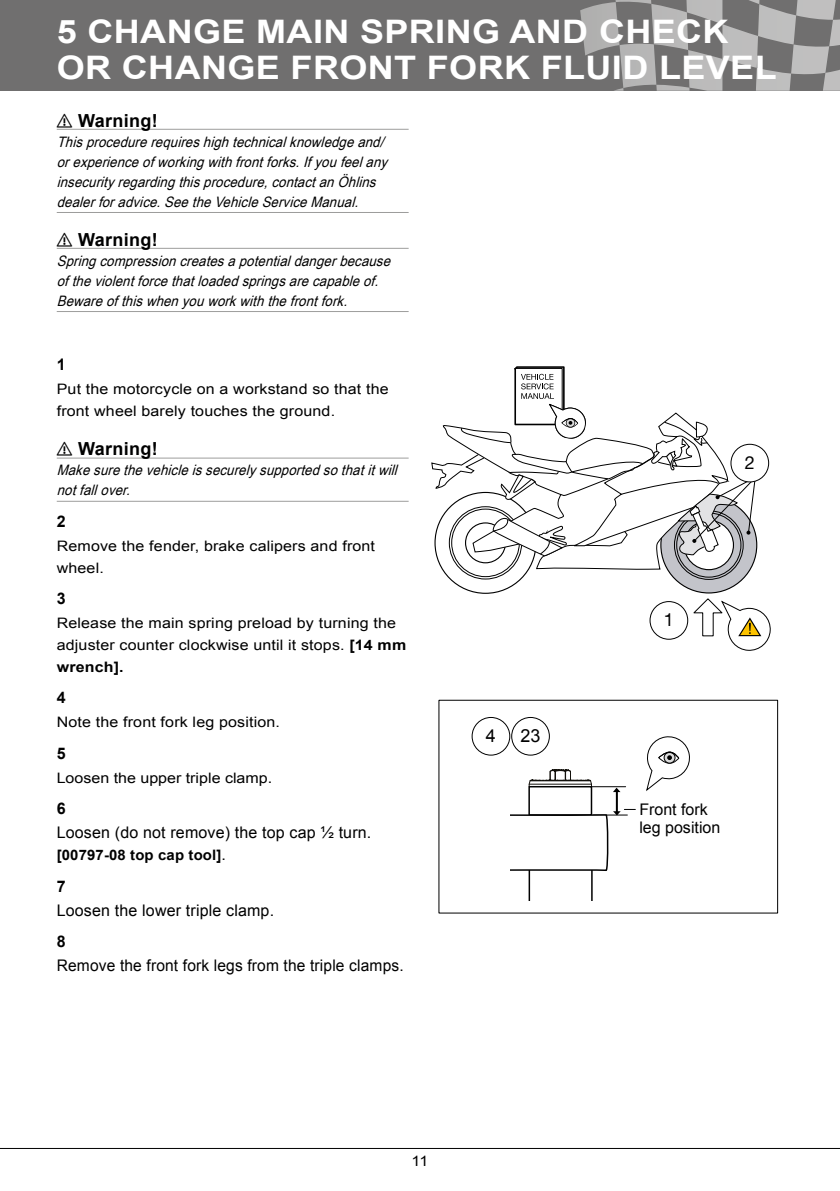
<style>
.page{position:relative;width:840px;height:1191px;background:#fff}
.page>*{position:absolute;margin:0;border:0;box-sizing:border-box;transform-origin:0 0}
.t1{font:700 32.4px/36px "Arial";letter-spacing:.01em;color:#fff;scale:1.11 1}
.t2{font:700 18px "Arial";color:#000}
.t3{font:18px "Arial";color:#000}
.t4{font:18px "Helvetica Neue LT Std";color:#000}
.t5{font:16px/18px "Arial";letter-spacing:.01em;color:#000}
.t6{font:700 16px "Arial";color:#000}
.t7{font:italic 14.4px/20px "Arial Narrow";color:#000;scale:1.11 1}
.t8{font:14.4px/22px "Arial";letter-spacing:.01em;color:#000;scale:1.11 1}
.t9{font:700 14.4px "Arial";letter-spacing:.01em;color:#000}
.s1{font-weight:700}
.s2{font-size:16px}
.s3{font-weight:400;font-size:16px}
</style>
<div class="page">
<div style="left:0;top:0;width:839px;height:91px;background:#706f6f"></div>
<svg style="left:580px;top:0;width:259px;height:91px"></svg>
<hr style="left:0;top:1148px;width:839px;height:1px;background:#000">
<hr style="left:57px;top:129px;width:351px;height:1px;background:#9d9d9c">
<hr style="left:57px;top:212px;width:351px;height:1px;background:#9d9d9c">
<hr style="left:57px;top:248px;width:351px;height:1px;background:#9d9d9c">
<hr style="left:57px;top:311px;width:351px;height:1px;background:#9d9d9c">
<hr style="left:57px;top:458px;width:351px;height:1px;background:#9d9d9c">
<hr style="left:57px;top:501px;width:351px;height:1px;background:#9d9d9c">
<hr style="left:528px;top:870px;width:2px;height:31px;background:#000">
<hr style="left:591px;top:870px;width:1px;height:31px;background:#000">
<svg style="left:510px;top:769px;width:125px;height:102px"></svg>
<svg style="left:646px;top:736px;width:44px;height:55px"></svg>
<div style="left:511px;top:717px;width:38px;height:38px;border:1px solid #000;border-radius:50%"></div>
<svg style="left:431px;top:366px;width:340px;height:285px"></svg>
<div style="left:730px;top:444px;width:38px;height:38px;background:#fff;border-radius:50%"></div>
<div style="left:730px;top:444px;width:38px;height:38px;border:1px solid #000;border-radius:50%"></div>
<div style="left:471px;top:717px;width:39px;height:38px;border:1px solid #000;border-radius:50%"></div>
<h1 class="t1" style="left:57px;top:15px;width:649px">5 CHANGE MAIN SPRING AND CHECK<br>OR CHANGE FRONT FORK FLUID LEVEL</h1>
<p class="t2" style="left:57px;top:108px;width:26px">⚠⚠WARNING!</p>
<p class="t7" style="left:57px;top:131px;width:304px">Thisprocedurerequireshightechnicalknowledgeand/ orexperienceofworkingwithfrontforks.Ifyoufeelany insecurityregardingthisprocedure,contactanÖhlins dealerforadvice.SeetheVehicleServiceManual.</p>
<p class="t2" style="left:57px;top:227px;width:26px">⚠⚠WARNING!</p>
<p class="t7" style="left:57px;top:250px;width:306px">Springcompressioncreatesapotentialdangerbecause oftheviolentforcethatloadedspringsarecapableof.<br>Bewareofthiswhenyouworkwiththefrontfork.</p>
<p class="t6" style="left:57px;top:354px;width:10px">1</p>
<p class="t8" style="left:57px;top:378px;width:300px">Put the motorcycle on a workstand so that the front wheel barely touches the ground.</p>
<p class="t2" style="left:57px;top:437px;width:26px">⚠⚠WARNING!</p>
<p class="t7" style="left:57px;top:460px;width:312px">Makesurethevehicleissecurelysupportedsothatitwill notfallover.</p>
<p class="t6" style="left:57px;top:510px;width:10px">2</p>
<p class="t8" style="left:57px;top:535px;width:288px">Remove the fender, brake calipers and front wheel.</p>
<p class="t6" style="left:57px;top:588px;width:10px">3</p>
<p class="t8" style="left:57px;top:612px;width:316px">Release the main spring preload by turning the adjuster counter clockwise until it stops. <span class="s1">[14 MM<br>WRENCH].</span></p>
<p class="t6" style="left:57px;top:687px;width:10px">4</p>
<p class="t8" style="left:57px;top:711px;width:202px">Note the front fork leg position.</p>
<p class="t6" style="left:57px;top:742px;width:10px">5</p>
<p class="t8" style="left:57px;top:767px;width:195px">Loosen the upper triple clamp<span class="s2">.</span></p>
<p class="t6" style="left:57px;top:798px;width:10px">6</p>
<p class="t5" style="left:57px;top:823px;width:316px">Loosen (do not remove) the top cap ½ turn.</p>
<p class="t9" style="left:57px;top:845px;width:171px">[00797-08 TOP CAP TOOL]<span class="s3">.</span></p>
<p class="t6" style="left:57px;top:875px;width:10px">7</p>
<p class="t5" style="left:57px;top:901px;width:219px">Loosen the lower triple clamp.</p>
<p class="t6" style="left:57px;top:930px;width:10px">8</p>
<p class="t5" style="left:57px;top:956px;width:348px">Remove the front fork legs from the triple clamps.</p>
<p class="t3" style="left:485px;top:724px;width:12px">4</p>
<p class="t3" style="left:520px;top:724px;width:22px">23</p>
<p class="t8" style="left:411px;top:1149px;width:17px">11</p>
<p class="t4" style="left:663px;top:609px;width:12px">1</p>
<p class="t4" style="left:744px;top:452px;width:12px">2</p>
<p class="t5" style="left:639px;top:800px;width:82px">Front fork leg position</p>
</div>
